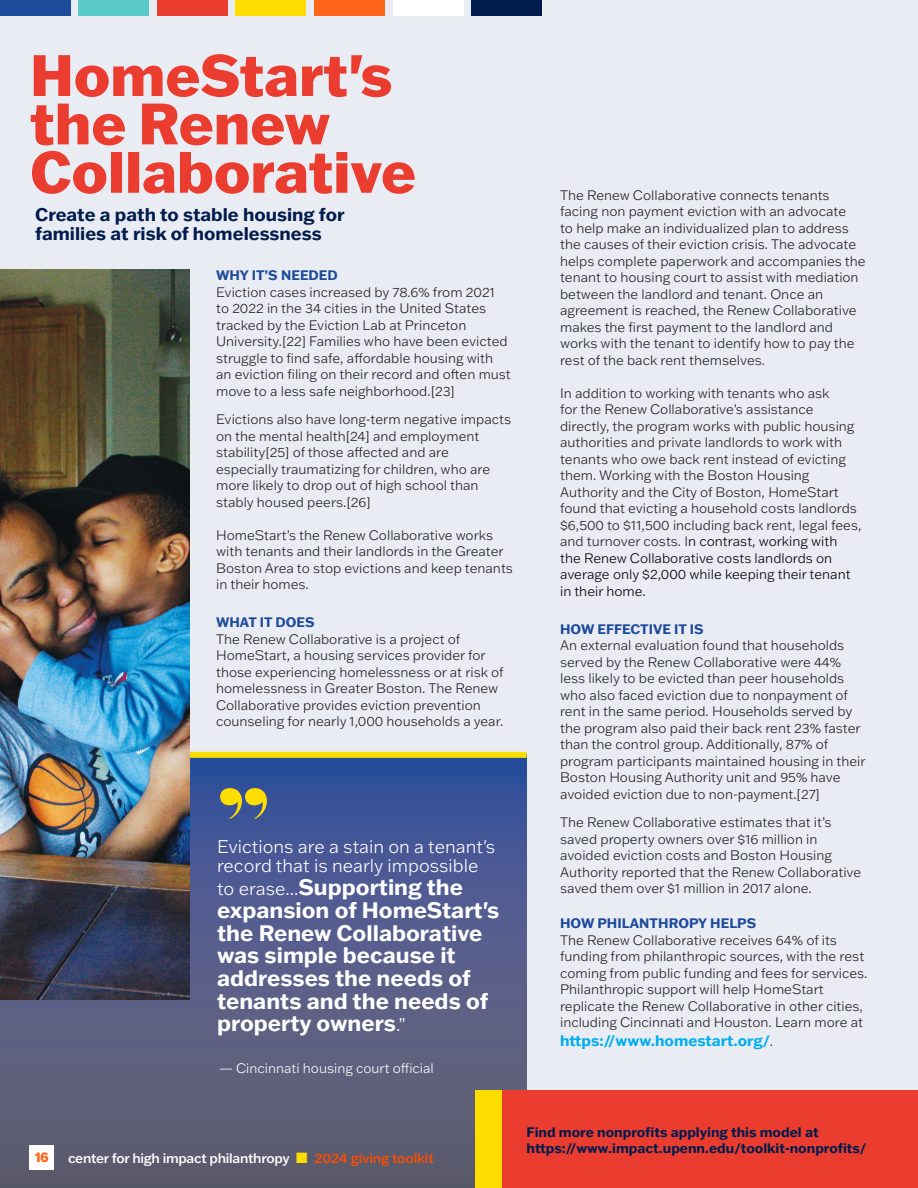
<style>
.page{position:relative;width:918px;height:1188px;background:#eaecf3}
.page>*{position:absolute;margin:0;border:0;box-sizing:border-box;transform-origin:0 0}
.t1{font:900 96px "Reina Neue";color:#fedd00}
.t2{font:800 57px/48.4px "Franklin Gothic ATF";color:#ea3d2f}
.t3{font:700 21.9px/22.6px "Franklin Gothic ATF";color:#fff}
.t4{font:700 18px/18.6px "Franklin Gothic ATF";color:#001c4d}
.t5{font:300 18px/19.5px "Franklin Gothic ATF";color:#fff}
.t6{font:700 15px "Franklin Gothic ATF";color:#00aeef}
.Heading_2{font:300 13.5px/16.5px "Franklin Gothic ATF";color:#231f20}
.t7{font:700 13.5px/16.2px "Franklin Gothic ATF";color:#001c4d}
.t8{font:500 13.5px "Franklin Gothic ATF";letter-spacing:-.02em;color:#fff}
.t9{font:300 13.5px "Franklin Gothic ATF";color:#fff}
.t10{font:700 13.5px "Franklin Gothic ATF";color:#1d4b9c}
.t11{font:800 13.5px "Forma DJR Display";color:#ff661c}
.s1{font-weight:700;color:#1d4b9c}
.s2{font-weight:300;font-size:18px}
.s3{color:#000}
.s4{font-weight:300;font-size:13.5px;color:#231f20}
.s5{color:#fedd00}
.s6{color:#ff4c00}
</style>
<div class="page">
<svg style="left:0;top:758px;width:527px;height:430px;background:#535b84"></svg>
<div style="left:29px;top:1145px;width:25px;height:25px;background:#fff"></div>
<div style="left:0;top:0;width:70px;height:16px;background:#1d4b9c"></div>
<div style="left:79px;top:0;width:70px;height:16px;background:#5bcbca"></div>
<div style="left:157px;top:0;width:71px;height:16px;background:#ea3d2f"></div>
<div style="left:236px;top:0;width:70px;height:16px;background:#fedd00"></div>
<div style="left:314px;top:0;width:71px;height:16px;background:#ff661c"></div>
<div style="left:393px;top:0;width:70px;height:16px;background:#fff"></div>
<div style="left:471px;top:0;width:71px;height:16px;background:#001c4d"></div>
<div style="left:475px;top:1090px;width:443px;height:98px;background:#ea3d2f"></div>
<div style="left:475px;top:1090px;width:27px;height:98px;background:#fedd00"></div>
<div style="left:189px;top:752px;width:338px;height:6px;background:#fedd00"></div>
<img style="left:0;top:270px;width:189px;height:729px">
<p class="t2" style="left:30px;top:50px;width:387px">HomeStart's the Renew<br>Collaborative</p>
<p class="t4" style="left:35px;top:205px;width:311px">Create a path to stable housing for families at risk of homelessness</p>
<p class="Heading_2" style="left:216px;top:267px;width:296px"><span class="s1">WHY IT’S NEEDED<br></span>Eviction cases increased by 78.6% from 2021 to 2022 in the 34 cities in the United States tracked by the Eviction Lab at Princeton University.[22] Families who have been evicted struggle to find safe, affordable housing with an eviction filing on their record and often must move to a less safe neighborhood.[23]</p>
<p class="Heading_2" style="left:216px;top:411px;width:296px">Evictions also have long-term negative impacts on the mental health[24] and employment stability[25] of those affected and are especially traumatizing for children, who are more likely to drop out of high school than stably housed peers.[26]</p>
<p class="Heading_2" style="left:216px;top:526px;width:298px">HomeStart’s the Renew Collaborative works with tenants and their landlords in the Greater Boston Area to stop evictions and keep tenants in their homes.</p>
<p class="Heading_2" style="left:216px;top:614px;width:289px"><span class="s1">WHAT IT DOES<br></span>The Renew Collaborative is a project of HomeStart, a housing services provider for those experiencing homelessness or at risk of homelessness in Greater Boston. The Renew Collaborative provides eviction prevention counseling for nearly 1,000 households a year.</p>
<p class="t1" style="left:216px;top:773px;width:55px">"</p>
<p class="t5" style="left:217px;top:836px;width:280px">Evictions are a stain on a tenant's record that is nearly impossible</p>
<p class="t3" style="left:217px;top:875px;width:284px"><span class="s2">to erase...</span>Supporting the expansion of HomeStart's the Renew Collaborative was simple because it addresses the needs of tenants and the needs of property owners<span class="s2">.”</span></p>
<p class="t9" style="left:219px;top:1059px;width:217px">— Cincinnati housing court official</p>
<p class="Heading_2" style="left:560px;top:186px;width:307px">The Renew Collaborative connects tenants facing non payment eviction with an advocate<br>to help make an individualized plan to address the causes of their eviction crisis. The advocate helps complete paperwork and accompanies the tenant to housing court to assist with mediation between the landlord and tenant. Once an agreement is reached, the Renew Collaborative makes the first payment to the landlord and works with the tenant to identify how to pay the rest of the back rent themselves.</p>
<p class="Heading_2" style="left:560px;top:384px;width:303px">In addition to working with tenants who ask<br>for the Renew Collaborative’s assistance directly, the program works with public housing authorities and private landlords to work with tenants who owe back rent instead of evicting them. Working with the Boston Housing Authority and the City of Boston, HomeStart found that evicting a household costs landlords $6,500 to $11,500 including back rent, legal fees, and turnover costs. I<span class="s3">n contrast, working with the Renew Collaborative costs landlords on average only $2,000 while keeping their tenant in their home.</span></p>
<p class="Heading_2" style="left:560px;top:621px;width:307px"><span class="s1">HOW EFFECTIVE IT IS<br></span>An external evaluation found that households served by the Renew Collaborative were 44% less likely to be evicted than peer households who also faced eviction due to nonpayment of rent in the same period. Households served by the program also paid their back rent 23% faster than the control group. Additionally, 87% of program participants maintained housing in their Boston Housing Authority unit and 95% have avoided eviction due to non-payment.[27]</p>
<p class="Heading_2" style="left:560px;top:814px;width:303px">The Renew Collaborative estimates that it’s saved property owners over $16 million in avoided eviction costs and Boston Housing Authority reported that the Renew Collaborative saved them over $1 million in 2017 alone.</p>
<p class="t10" style="left:560px;top:915px;width:198px">HOW PHILANTHROPY HELPS</p>
<p class="Heading_2" style="left:560px;top:932px;width:309px">The Renew Collaborative receives 64% of its funding from philanthropic sources, with the rest coming from public funding and fees for services.<br>Philanthropic support will help HomeStart replicate the Renew Collaborative in other cities, including Cincinnati and Houston. Learn more at</p>
<p class="t6" style="left:560px;top:1030px;width:215px">https://www.homestart.org/<span class="s4">.</span></p>
<p class="t11" style="left:35px;top:1146px;width:15px">16</p>
<p class="t8" style="left:68px;top:1149px;width:367px">center for high impact philanthropy <span class="s5">■</span> <span class="s6">2024 giving toolkit</span></p>
<p class="t7" style="left:527px;top:1124px;width:341px">Find more nonprofits applying this model at https://www.impact.upenn.edu/toolkit-nonprofits/</p>
</div>
